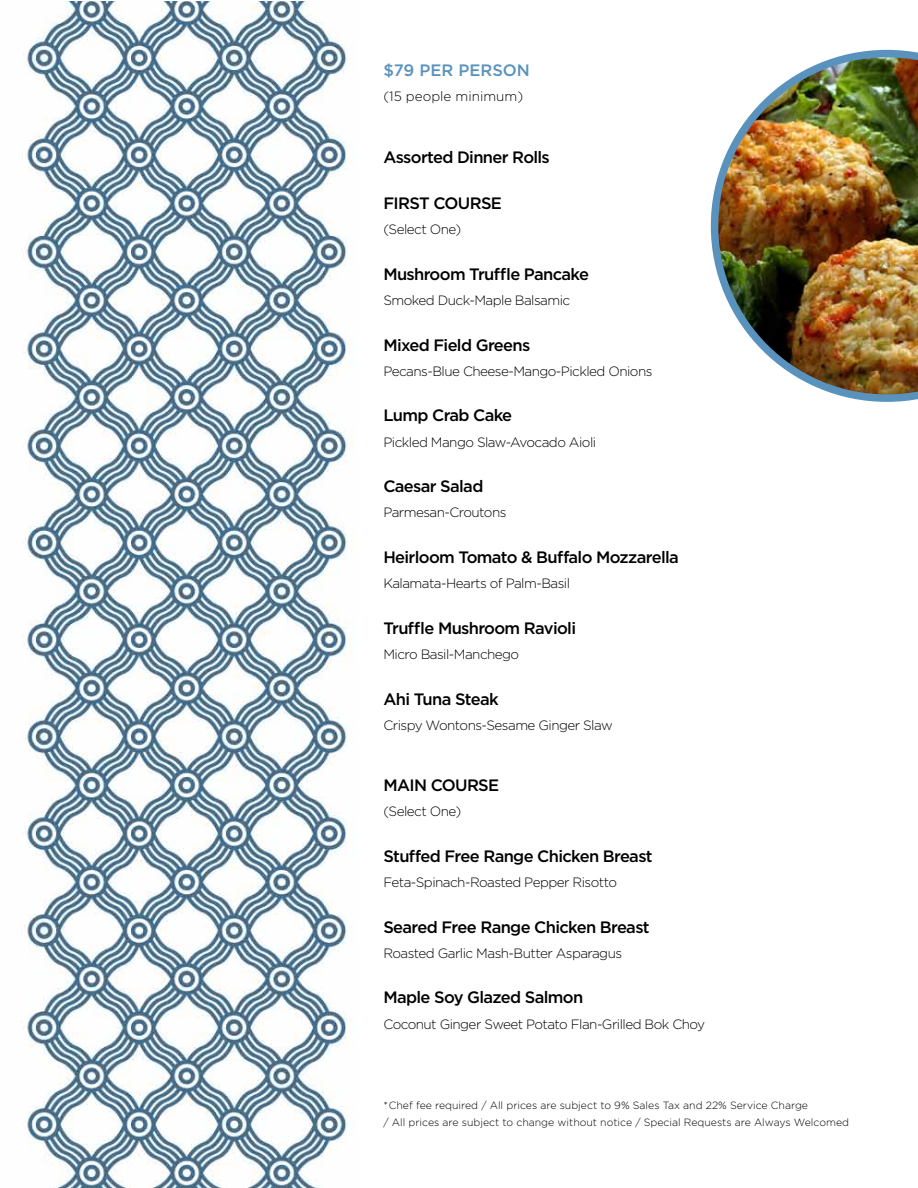
<style>
.page{position:relative;width:918px;height:1188px;background:#fff}
.page>*{position:absolute;margin:0;border:0;box-sizing:border-box;transform-origin:0 0}
.t1{font:500 16.5px "Gotham";letter-spacing:-.04em;color:#000}
.t2{font:500 16.5px "Gotham";color:#5992bc}
.t3{font:300 13.5px "Gotham";letter-spacing:-.04em;color:#000}
.t4{font:300 13.5px "Gotham";color:#000}
.t5{font:300 10.5px/16.8px "Gotham";color:#000}
</style>
<div class="page">
<img style="left:22px;top:2px;width:332px;height:1186px">
<img style="left:711px;top:50px;width:207px;height:352px">
<p class="t2" style="left:383px;top:59px;width:148px">$79 PER PERSON</p>
<p class="t4" style="left:383px;top:88px;width:141px">(15 people minimum)</p>
<p class="t1" style="left:383px;top:147px;width:168px">Assorted Dinner Rolls</p>
<p class="t1" style="left:383px;top:192px;width:98px">First Course</p>
<p class="t3" style="left:383px;top:221px;width:79px">(Select One)</p>
<p class="t1" style="left:383px;top:263px;width:207px">Mushroom Truffle Pancake</p>
<p class="t3" style="left:383px;top:292px;width:188px">Smoked Duck-Maple Balsamic</p>
<p class="t1" style="left:383px;top:334px;width:148px">Mixed Field Greens</p>
<p class="t3" style="left:383px;top:363px;width:271px">Pecans-Blue Cheese-Mango-Pickled Onions</p>
<p class="t1" style="left:383px;top:405px;width:130px">Lump Crab Cake</p>
<p class="t3" style="left:383px;top:433px;width:214px">Pickled Mango Slaw-Avocado Aioli</p>
<p class="t1" style="left:383px;top:476px;width:102px">Caesar Salad</p>
<p class="t3" style="left:383px;top:504px;width:125px">Parmesan-Croutons</p>
<p class="t1" style="left:383px;top:546px;width:297px">Heirloom Tomato &amp; Buffalo Mozzarella</p>
<p class="t3" style="left:383px;top:575px;width:188px">Kalamata-Hearts of Palm-Basil</p>
<p class="t1" style="left:383px;top:617px;width:194px">Truffle Mushroom Ravioli</p>
<p class="t3" style="left:383px;top:646px;width:137px">Micro Basil-Manchego</p>
<p class="t1" style="left:383px;top:688px;width:117px">Ahi Tuna Steak</p>
<p class="t3" style="left:383px;top:717px;width:231px">Crispy Wontons-Sesame Ginger Slaw</p>
<p class="t1" style="left:383px;top:774px;width:95px">Main Course</p>
<p class="t3" style="left:383px;top:803px;width:79px">(Select One)</p>
<p class="t1" style="left:383px;top:845px;width:271px">Stuffed Free Range Chicken Breast</p>
<p class="t3" style="left:383px;top:874px;width:235px">Feta-Spinach-Roasted Pepper Risotto</p>
<p class="t1" style="left:383px;top:916px;width:268px">Seared Free Range Chicken Breast</p>
<p class="t3" style="left:383px;top:945px;width:240px">Roasted Garlic Mash-Butter Asparagus</p>
<p class="t1" style="left:383px;top:987px;width:201px">Maple Soy Glazed Salmon</p>
<p class="t3" style="left:383px;top:1015px;width:323px">Coconut Ginger Sweet Potato Flan-Grilled Bok Choy</p>
<p class="t5" style="left:383px;top:1097px;width:467px">*Chef fee required / All prices are subject to 9% Sales Tax and 22% Service Charge<br>/ All prices are subject to change without notice / Special Requests are Always Welcomed</p>
</div>
